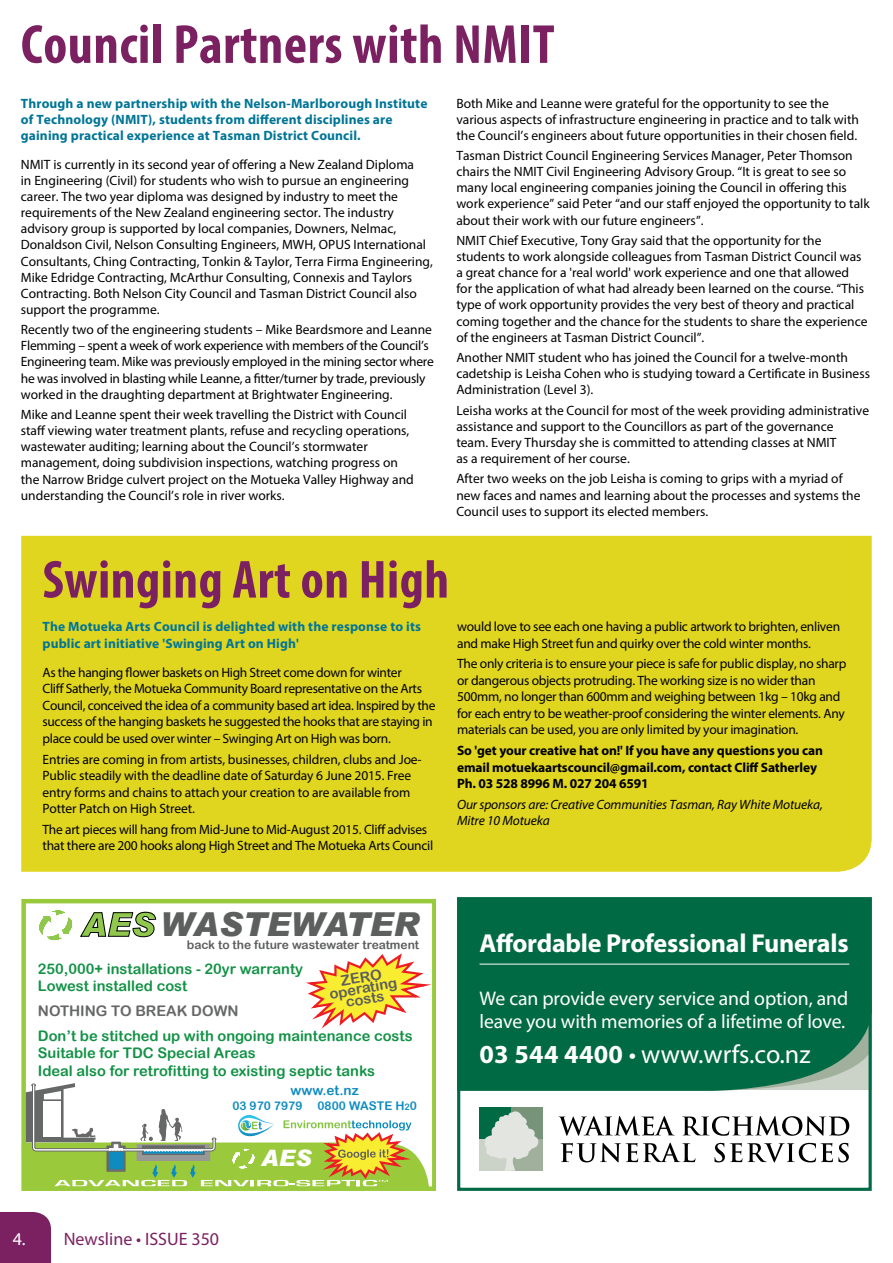
<style>
.page{position:relative;width:893px;height:1263px;background:#fff}
.page>*{position:absolute;margin:0;border:0;box-sizing:border-box;transform-origin:0 0}
.t1{font:700 condensed 55.5px "Myriad Pro";letter-spacing:.01em;color:#7b2162}
.t2{font:700 condensed 54px "Myriad Pro";letter-spacing:.01em;color:#7b2162}
.t3{font:italic 900 33px "Arial";color:#5d5e5e}
.t4{font:700 26.1px "Myriad Pro";letter-spacing:-.01em;color:#fff}
.t5{font:26.1px "Myriad Pro";letter-spacing:-.005em;color:#fff}
.t6{font:italic 900 22.65px "Arial";color:#fff}
.t7{font:19.8px/23.7px "Myriad Pro";letter-spacing:-.005em;color:#fff}
.t8{font:18px "Myriad Pro";color:#7b2162}
.t9{font:14.7px/17.5px "Arial Rounded MT Bold";color:#139246}
.t10{font:14.7px "Arial Rounded MT Bold";color:#666767}
.t11{font:14.55px/10.8px "Arial Rounded MT Bold";color:#5d5e5e;text-align:center}
.t12{font:13.5px/16px "Myriad Pro";color:#000}
.t13{font:13.5px/16.5px "Myriad Pro";letter-spacing:-.02em;color:#000}
.t14{font:13.5px/16.5px "Myriad Pro";letter-spacing:-.025em;color:#000}
.t15{font:700 13.5px/16px "Myriad Pro";letter-spacing:.01em;color:#007596}
.t16{font:700 13.5px/16.5px "Myriad Pro";letter-spacing:-.01em;color:#000}
.t17{font:italic 13.5px/16.5px "Myriad Pro";letter-spacing:-.01em;color:#000}
.t18{font:13.5px "Arial Rounded MT Bold";color:#0f8cbf}
.t19{font:12px "Arial Rounded MT Bold";color:#5d5e5e}
.t20{font:12px "Arial Rounded MT Bold";color:#0f8cbf}
.s1{color:#90c84e}
.s2{font-size:9px}
.s3{font-weight:700}
.s4{color:#fff}
</style>
<div class="page">
<div style="left:0;top:1212px;width:51px;height:51px;background:#7b2162"></div>
<svg style="left:39px;top:910px;width:117px;height:31px"></svg>
<svg style="left:306px;top:953px;width:125px;height:76px"></svg>
<div style="left:21px;top:899px;width:415px;height:292px;border:4px solid #99ca3c"></div>
<svg style="left:22px;top:1083px;width:407px;height:105px"></svg>
<div style="left:461px;top:901px;width:407px;height:190px;background:#006a44"></div>
<div style="left:479px;top:1107px;width:32px;height:32px;background:#006a44"></div>
<div style="left:511px;top:1107px;width:31px;height:32px;background:#77937a"></div>
<div style="left:479px;top:1139px;width:32px;height:32px;background:#cbd2c8"></div>
<div style="left:511px;top:1139px;width:31px;height:32px;background:#a0b09d"></div>
<svg style="left:485px;top:1111px;width:53px;height:60px"></svg>
<svg style="left:559px;top:1116px;width:290px;height:46px"></svg>
<hr style="left:479px;top:964px;width:370px;height:1px;background:#fff">
<div style="left:457px;top:897px;width:415px;height:294px;border:3px solid #006a44"></div>
<hr style="left:892px;top:0;width:1px;height:160px;background:#93bc43">
<div style="left:21px;top:536px;width:851px;height:336px;background:#e1d61f"></div>
<h1 class="t1" style="left:21px;top:10px;width:535px">Council Partners with NMIT</h1>
<p class="t15" style="left:21px;top:95px;width:408px">Through a new partnership with the Nelson-Marlborough Institute of Technology (NMIT), students from different disciplines are gaining practical experience at Tasman District Council.</p>
<p class="t12" style="left:21px;top:156px;width:413px">NMIT is currently in its second year of offering a New Zealand Diploma<br>in Engineering (Civil) for students who wish to pursue an engineering career. The two year diploma was designed by industry to meet the requirements of the New Zealand engineering sector. The industry advisory group is supported by local companies, Downers, Nelmac, Donaldson Civil, Nelson Consulting Engineers, MWH, OPUS International Consultants, Ching Contracting, Tonkin &amp; Taylor, Terra Firma Engineering, Mike Edridge Contracting, McArthur Consulting, Connexis and Taylors Contracting. Both Nelson City Council and Tasman District Council also support the programme.</p>
<p class="t13" style="left:21px;top:321px;width:414px;line-height:16px">Recently two of the engineering students – Mike Beardsmore and Leanne Flemming – spent a week of work experience with members of the Council’s Engineering team. Mike was previously employed in the mining sector where he was involved in blasting while Leanne, a fitter/turner by trade, previously worked in the draughting department at Brightwater Engineering.</p>
<p class="t12" style="left:21px;top:406px;width:394px">Mike and Leanne spent their week travelling the District with Council staff viewing water treatment plants, refuse and recycling operations, wastewater auditing; learning about the Council’s stormwater management, doing subdivision inspections, watching progress on the Narrow Bridge culvert project on the Motueka Valley Highway and understanding the Council’s role in river works.</p>
<p class="t12" style="left:456px;top:95px;width:404px">Both Mike and Leanne were grateful for the opportunity to see the various aspects of infrastructure engineering in practice and to talk with the Council’s engineers about future opportunities in their chosen field.</p>
<p class="t12" style="left:456px;top:147px;width:415px">Tasman District Council Engineering Services Manager, Peter Thomson chairs the NMIT Civil Engineering Advisory Group. “It is great to see so many local engineering companies joining the Council in offering this work experience” said Peter “and our staff enjoyed the opportunity to talk about their work with our future engineers”.</p>
<p class="t12" style="left:456px;top:232px;width:413px">NMIT Chief Executive, Tony Gray said that the opportunity for the students to work alongside colleagues from Tasman District Council was a great chance for a 'real world' work experience and one that allowed for the application of what had already been learned on the course. “This type of work opportunity provides the very best of theory and practical coming together and the chance for the students to share the experience of the engineers at Tasman District Council”.</p>
<p class="t12" style="left:456px;top:349px;width:415px">Another NMIT student who has joined the Council for a twelve-month cadetship is Leisha Cohen who is studying toward a Certificate in Business<br>Administration (Level 3).</p>
<p class="t12" style="left:456px;top:402px;width:414px">Leisha works at the Council for most of the week providing administrative assistance and support to the Councillors as part of the governance<br>team. Every Thursday she is committed to attending classes at NMIT<br>as a requirement of her course.</p>
<p class="t12" style="left:456px;top:471px;width:406px">After two weeks on the job Leisha is coming to grips with a myriad of new faces and names and learning about the processes and systems the<br>Council uses to support its elected members.</p>
<h2 class="t2" style="left:43px;top:546px;width:408px">Swinging Art on High</h2>
<p class="t15" style="left:43px;top:618px;width:380px;line-height:16.5px">The Motueka Arts Council is delighted with the response to its public art initiative 'Swinging Art on High'</p>
<p class="t14" style="left:43px;top:664px;width:394px">As the hanging flower baskets on High Street come down for winter<br>Cliff Satherly, the Motueka Community Board representative on the Arts Council, conceived the idea of a community based art idea. Inspired by the success of the hanging baskets he suggested the hooks that are staying in place could be used over winter – Swinging Art on High was born.</p>
<p class="t12" style="left:43px;top:751px;width:381px;line-height:16.5px">Entries are coming in from artists, businesses, children, clubs and Joe-Public steadily with the deadline date of Saturday 6 June 2015. Free entry forms and chains to attach your creation to are available from Potter Patch on High Street.</p>
<p class="t13" style="left:43px;top:821px;width:392px">The art pieces will hang from Mid-June to Mid-August 2015. Cliff advises that there are 200 hooks along High Street and The Motueka Arts Council</p>
<p class="t13" style="left:457px;top:618px;width:385px">would love to see each one having a public artwork to brighten, enliven and make High Street fun and quirky over the cold winter months.</p>
<p class="t13" style="left:457px;top:655px;width:391px">The only criteria is to ensure your piece is safe for public display, no sharp or dangerous objects protruding. The working size is no wider than 500mm, no longer than 600mm and weighing between 1kg – 10kg and for each entry to be weather-proof considering the winter elements. Any materials can be used, you are only limited by your imagination.</p>
<p class="t16" style="left:457px;top:742px;width:367px">So 'get your creative hat on!' If you have any questions you can email motuekaartscouncil@gmail.com, contact Cliff Satherley<br>Ph. 03 528 8996 M. 027 204 6591</p>
<p class="t17" style="left:457px;top:796px;width:367px">Our sponsors are: Creative Communities Tasman, Ray White Motueka,<br>Mitre 10 Motueka</p>
<h3 class="t3" style="left:81px;top:904px;width:339px"><span class="s1">AES</span> WASTEWATER</h3>
<p class="t9" style="left:38px;top:959px;width:267px">250,000+ installations - 20yr warranty<br>Lowest installed cost</p>
<p class="t10" style="left:38px;top:1002px;width:202px">NOTHING TO BREAK DOWN</p>
<p class="t9" style="left:38px;top:1026px;width:376px">Don’t be stitched up with ongoing maintenance costs<br>Suitable for TDC Special Areas<br>Ideal also for retrofitting to existing septic tanks</p>
<p class="t19" style="left:187px;top:938px;width:234px">back to the future wastewater treatment</p>
<p class="t11" style="left:327px;top:978px;width:70px;rotate:-10deg">ZERO operating costs</p>
<p class="t18" style="left:291px;top:1082px;width:70px">www.et.nz</p>
<p class="t20" style="left:232px;top:1098px;width:72px">03 970 7979</p>
<p class="t20" style="left:317px;top:1098px;width:101px">0800 WASTE H<span class="s2">2</span>0</p>
<h3 class="t6" style="left:261px;top:1144px;width:52px">AES</h3>
<h3 class="t4" style="left:479px;top:926px;width:371px">Affordable Professional Funerals</h3>
<h3 class="t7" style="left:479px;top:986px;width:370px">We can provide every service and option, and leave you with memories of a lifetime of love.</h3>
<h3 class="t5" style="left:479px;top:1038px;width:332px"><span class="s3">03 544 4400</span> • www.wrfs.co.nz</h3>
<h3 class="t8" style="left:13px;top:1227px;width:208px"><span class="s4">4.</span> Newsline • ISSUE 350</h3>
</div>
